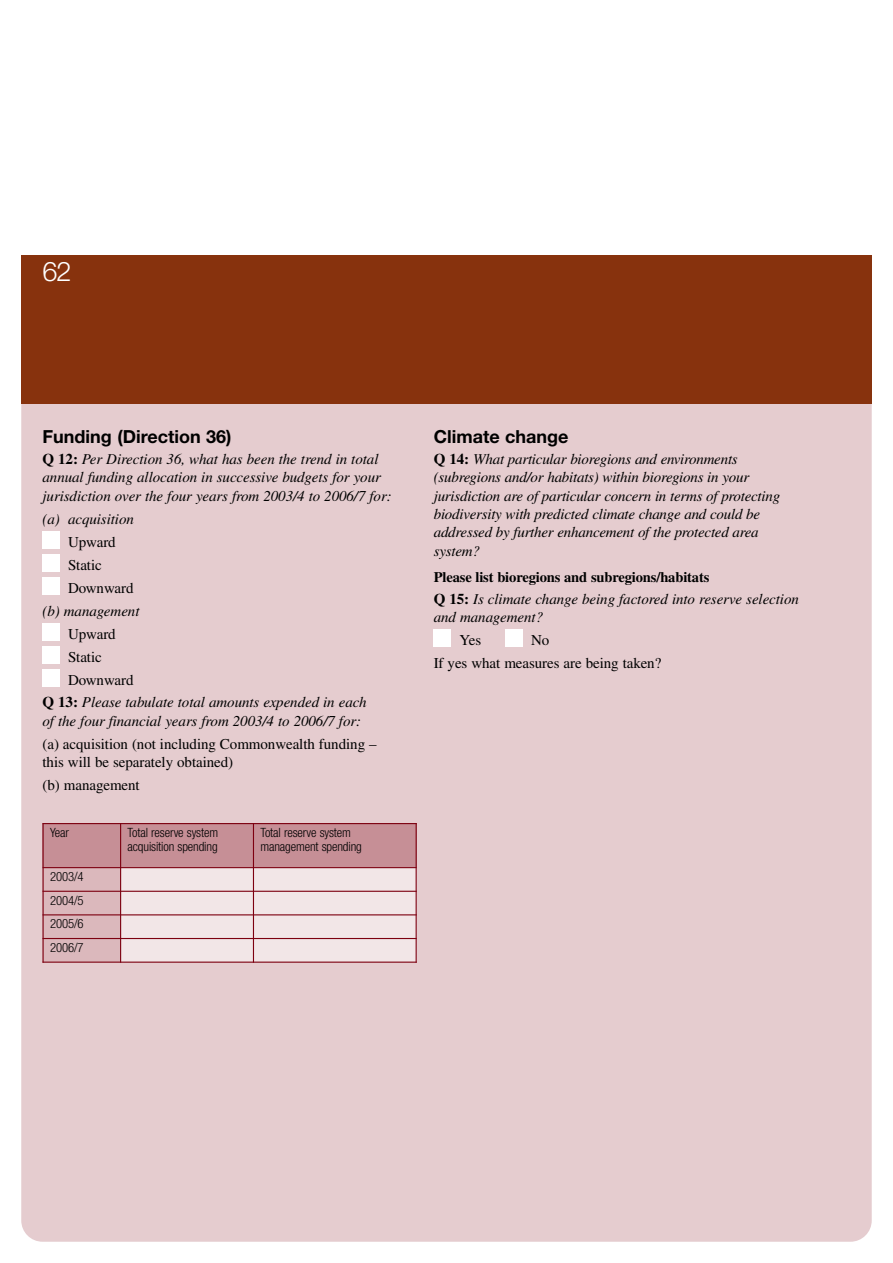
<style>
.page{position:relative;width:893px;height:1263px;background:#fff}
.page>*{position:absolute;margin:0;border:0;box-sizing:border-box;transform-origin:0 0}
.t1{font:27px "Helvetica Neue Light TT";color:#fff}
.t2{font:700 18px "Helvetica Neue";color:#000}
.t3{font:italic 15px/18.3px "Times";letter-spacing:-.015em;color:#000}
.t4{font:15px/23px "Times";letter-spacing:-.005em;color:#000}
.t5{font:700 14.55px "Times";letter-spacing:-.01em;color:#000}
.t6{font:300 condensed 12.75px/23.5px "Helvetica Neue";letter-spacing:-.01em;color:#000}
.s1{font-weight:700;font-style:normal}
</style>
<div class="page">
<div style="left:21px;top:255px;width:851px;height:987px;background:#e5cccf;border-radius:21px"></div>
<div style="left:43px;top:824px;width:374px;height:43px;background:#c68f96"></div>
<div style="left:43px;top:867px;width:78px;height:95px;background:#dbb8bc"></div>
<div style="left:121px;top:867px;width:296px;height:95px;background:#f2e6e7"></div>
<div style="left:21px;top:255px;width:851px;height:149px;background:#87320d"></div>
<div style="left:43px;top:554px;width:17px;height:17px;background:#fff"></div>
<div style="left:43px;top:531px;width:17px;height:17px;background:#fff"></div>
<div style="left:43px;top:669px;width:17px;height:17px;background:#fff"></div>
<div style="left:43px;top:646px;width:17px;height:17px;background:#fff"></div>
<div style="left:43px;top:623px;width:17px;height:17px;background:#fff"></div>
<div style="left:43px;top:577px;width:17px;height:17px;background:#fff"></div>
<div style="left:505px;top:629px;width:17px;height:17px;background:#fff"></div>
<div style="left:434px;top:629px;width:17px;height:17px;background:#fff"></div>
<hr style="left:43px;top:823px;width:1px;height:140px;background:#7d0010">
<hr style="left:120px;top:823px;width:1px;height:140px;background:#7d0010">
<hr style="left:253px;top:823px;width:1px;height:140px;background:#7d0010">
<hr style="left:416px;top:823px;width:1px;height:140px;background:#7d0010">
<hr style="left:43px;top:823px;width:374px;height:1px;background:#7d0010">
<hr style="left:43px;top:867px;width:374px;height:1px;background:#7d0010">
<hr style="left:43px;top:891px;width:374px;height:1px;background:#7d0010">
<hr style="left:43px;top:914px;width:374px;height:1px;background:#7d0010">
<hr style="left:43px;top:938px;width:374px;height:1px;background:#7d0010">
<hr style="left:43px;top:961px;width:374px;height:2px;background:#7d0010">
<h1 class="t1" style="left:43px;top:255px;width:30px">62</h1>
<p class="t2" style="left:43px;top:425px;width:190px">Funding (Direction 36)</p>
<p class="t3" style="left:43px;top:451px;width:351px"><span class="s1">Q 12:</span> Per Direction 36, what has been the trend in total annual funding allocation in successive budgets for your jurisdiction over the four years from 2003/4 to 2006/7 for:</p>
<p class="t3" style="left:43px;top:511px;width:93px">(a) acquisition</p>
<p class="t4" style="left:68px;top:532px;width:67px">Upward<br>Static<br>Downward</p>
<p class="t3" style="left:43px;top:603px;width:98px">(b) management</p>
<p class="t4" style="left:68px;top:624px;width:49px">Upward</p>
<p class="t4" style="left:68px;top:647px;width:35px">Static</p>
<p class="t4" style="left:68px;top:670px;width:67px">Downward</p>
<p class="t3" style="left:43px;top:695px;width:326px"><span class="s1">Q 13:</span> Please tabulate total amounts expended in each</p>
<p class="t3" style="left:43px;top:713px;width:320px">of the four financial years from 2003/4 to 2006/7 for:</p>
<p class="t4" style="left:43px;top:736px;width:336px;line-height:18.8px">(a) acquisition (not including Commonwealth funding – this will be separately obtained)</p>
<p class="t4" style="left:43px;top:775px;width:99px">(b) management</p>
<p class="t6" style="left:50px;top:822px;width:20px">Year</p>
<p class="t6" style="left:128px;top:826px;width:92px;line-height:14.2px">Total reserve system acquisition spending</p>
<p class="t6" style="left:260px;top:826px;width:103px;line-height:14.2px">Total reserve system management spending</p>
<p class="t6" style="left:50px;top:866px;width:35px;text-align:justify">2003/4<br>2004/5<br>2005/6<br>2006/7</p>
<p class="t2" style="left:434px;top:425px;width:136px">Climate change</p>
<p class="t3" style="left:434px;top:451px;width:348px"><span class="s1">Q 14:</span> What particular bioregions and environments (subregions and/or habitats) within bioregions in your jurisdiction are of particular concern in terms of protecting biodiversity with predicted climate change and could be addressed by further enhancement of the protected area system?</p>
<p class="t5" style="left:434px;top:572px;width:277px">Please list bioregions and subregions/habitats</p>
<p class="t3" style="left:434px;top:591px;width:367px"><span class="s1">Q 15:</span> Is climate change being factored into reserve selection and management?</p>
<p class="t4" style="left:459px;top:630px;width:23px">Yes</p>
<p class="t4" style="left:434px;top:630px;width:229px;text-indent:97px">No<br>If yes what measures are being taken?</p>
</div>
